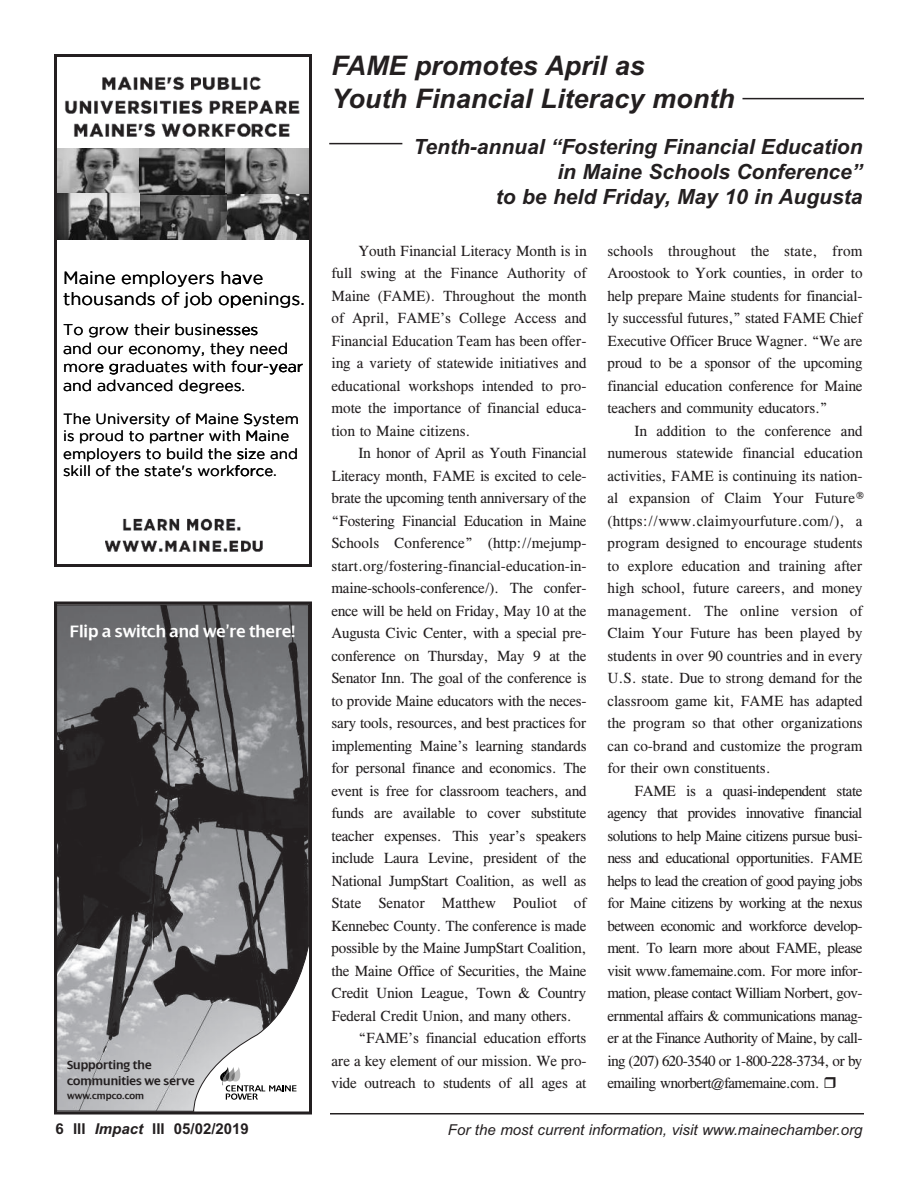
<style>
.page{position:relative;width:918px;height:1188px;background:#fff}
.page>*{position:absolute;margin:0;border:0;box-sizing:border-box;transform-origin:0 0}
.t1{font:italic 700 27px/32.4px "Arial";color:#231f20}
.t2{font:italic 700 21px/25.2px "Arial";color:#231f20;text-align:right}
.t3{font:600 17.85px "Dialog";color:#fff}
.t4{font:17.7px/21.1px "Gotham";color:#000}
.t5{font:15.45px/18.6px "Gotham";color:#000}
.t6{font:15px/22.5px "Cg Times";letter-spacing:-.015em;color:#231f20;text-align:justify}
.t7{font:15px "Cg Times";letter-spacing:.005em;color:#231f20}
.t8{font:italic 15px "Arial";color:#231f20}
.t9{font:700 15px "Arial";color:#231f20}
.t10{font:14.7px/17.7px "Gotham";color:#000}
.t11{font:600 12.9px/15.5px "Dialog";color:#231f20}
.t12{font:600 10.2px "Dialog";color:#231f20}
.s1{font-size:13.95px}
.s2{color:#181818}
.s3{font-style:italic}
</style>
<div class="page">
<hr style="left:330px;top:1113px;width:534px;height:1px;background:#231f20">
<hr style="left:742px;top:98px;width:122px;height:1px;background:#231f20">
<hr style="left:329px;top:143px;width:73px;height:1px;background:#231f20">
<svg style="left:58px;top:606px;width:250px;height:504px;background:#727173"></svg>
<svg style="left:220px;top:1067px;width:76px;height:33px"></svg>
<div style="left:54px;top:602px;width:258px;height:512px;border:3px solid #231f20"></div>
<svg style="left:58px;top:148px;width:250px;height:92px;background:#6c6c6c"></svg>
<img style="left:102px;top:76px;width:159px;height:14px">
<img style="left:65px;top:100px;width:235px;height:14px">
<img style="left:74px;top:123px;width:216px;height:14px">
<img style="left:123px;top:518px;width:118px;height:13px">
<img style="left:105px;top:540px;width:158px;height:12px">
<div style="left:54px;top:54px;width:258px;height:513px;border:3px solid #231f20"></div>
<p class="t4" style="left:63px;top:267px;width:243px">Maine employers have thousands of job openings.</p>
<p class="t5" style="left:63px;top:320px;width:242px">To grow their businesses<br>and our economy, they need more graduates with four-year and advanced degrees<span class="s1">.</span></p>
<p class="t10" style="left:63px;top:409px;width:237px">The University of Maine System is proud to partner with Maine employers to build the size and skill of the state's workforce<span class="s2">.</span></p>
<p class="t3" style="left:70px;top:622px;width:227px">Flip a switch and we’re there!</p>
<p class="t11" style="left:67px;top:1057px;width:129px">Supporting the communities we serve</p>
<p class="t12" style="left:67px;top:1090px;width:79px">www.cmpco.com</p>
<h1 class="t1" style="left:332px;top:50px;width:405px">FAME promotes April as<br>Youth Financial Literacy month</h1>
<h2 class="t2" style="left:414px;top:134px;width:450px">Tenth-annual “Fostering Financial Education in Maine Schools Conference”<br>to be held Friday, May 10 in Augusta</h2>
<p class="t6" style="left:332px;top:239px;width:257px;text-indent:27px">Youth Financial Literacy Month is in full swing at the Finance Authority of Maine (FAME). Throughout the month of April, FAME’s College Access and Financial Education Team has been offer&shy;ing a variety of statewide initiatives and educational workshops intended to pro&shy;mote the importance of financial educa&shy;tion to Maine citizens.</p>
<p class="t6" style="left:359px;top:442px;width:230px">In honor of April as Youth Financial</p>
<p class="t6" style="left:332px;top:464px;width:257px">Literacy month, FAME is excited to cele-</p>
<p class="t6" style="left:332px;top:487px;width:256px">brate the upcoming tenth anniversary of the</p>
<p class="t6" style="left:332px;top:509px;width:256px">“Fostering Financial Education in Maine</p>
<p class="t7" style="left:332px;top:534px;width:257px">Schools Conference” (http://mejump-</p>
<p class="t7" style="left:332px;top:557px;width:257px">start.org/fostering-financial-education-in-</p>
<p class="t6" style="left:332px;top:577px;width:257px">maine-schools-conference/). The confer-</p>
<p class="t6" style="left:332px;top:599px;width:256px">ence will be held on Friday, May 10 at the</p>
<p class="t6" style="left:332px;top:622px;width:257px">Augusta Civic Center, with a special pre-</p>
<p class="t6" style="left:332px;top:644px;width:256px">conference on Thursday, May 9 at the</p>
<p class="t6" style="left:332px;top:667px;width:257px">Senator Inn. The goal of the conference is</p>
<p class="t6" style="left:332px;top:689px;width:257px">to provide Maine educators with the neces-</p>
<p class="t6" style="left:332px;top:712px;width:257px">sary tools, resources, and best practices for</p>
<p class="t6" style="left:332px;top:734px;width:257px">implementing Maine’s learning standards</p>
<p class="t6" style="left:332px;top:757px;width:256px">for personal finance and economics. The</p>
<p class="t6" style="left:332px;top:779px;width:257px">event is free for classroom teachers, and</p>
<p class="t6" style="left:332px;top:802px;width:256px">funds are available to cover substitute</p>
<p class="t6" style="left:331px;top:824px;width:257px">teacher expenses. This year’s speakers</p>
<p class="t6" style="left:331px;top:847px;width:256px">include Laura Levine, president of the</p>
<p class="t6" style="left:331px;top:869px;width:256px">National JumpStart Coalition, as well as</p>
<p class="t7" style="left:331px;top:894px;width:256px">State Senator Matthew Pouliot of</p>
<p class="t6" style="left:331px;top:914px;width:256px">Kennebec County. The conference is made</p>
<p class="t6" style="left:331px;top:937px;width:257px">possible by the Maine JumpStart Coalition,</p>
<p class="t6" style="left:331px;top:959px;width:256px">the Maine Office of Securities, the Maine</p>
<p class="t6" style="left:331px;top:982px;width:256px">Credit Union League, Town &amp; Country</p>
<p class="t6" style="left:331px;top:1004px;width:242px">Federal Credit Union, and many others.</p>
<p class="t6" style="left:358px;top:1027px;width:230px">“FAME’s financial education efforts</p>
<p class="t6" style="left:331px;top:1049px;width:256px">are a key element of our mission. We pro-</p>
<p class="t6" style="left:331px;top:1072px;width:256px">vide outreach to students of all ages at</p>
<p class="t6" style="left:608px;top:239px;width:257px">schools throughout the state, from Aroostook to York counties, in order to help prepare Maine students for financial&shy;ly successful futures,” stated FAME Chief Executive Officer Bruce Wagner. “We are proud to be a sponsor of the upcoming financial education conference for Maine teachers and community educators.”</p>
<p class="t6" style="left:608px;top:419px;width:257px;text-indent:27px">In addition to the conference and numerous statewide financial education activities, FAME is continuing its nation&shy;al expansion of Claim Your Future® (https://www.claimyourfuture.com/), a program designed to encourage students to explore education and training after high school, future careers, and money management. The online version of Claim Your Future has been played by students in over 90 countries and in every U.S. state. Due to strong demand for the classroom game kit, FAME has adapted the program so that other organizations can co-brand and customize the program for their own constituents.</p>
<p class="t6" style="left:607px;top:779px;width:257px;text-indent:27px">FAME is a quasi-independent state agency that provides innovative financial solutions to help Maine citizens pursue busi&shy;ness and educational opportunities. FAME helps to lead the creation of good paying jobs for Maine citizens by working at the nexus between economic and workforce develop&shy;ment. To learn more about FAME, please visit www.famemaine.com. For more infor&shy;mation, please contact William Norbert, gov&shy;ernmental affairs &amp; communications manag&shy;er at the Finance Authority of Maine, by call&shy;ing (207) 620-3540 or 1-800-228-3734, or by emailing wnorbert@famemaine.com.</p>
<p class="t9" style="left:56px;top:1120px;width:195px">6 III <span class="s3">Impact</span> III 05/02/2019</p>
<p class="t8" style="left:448px;top:1121px;width:416px">For the most current information, visit www.mainechamber.org</p>
</div>
